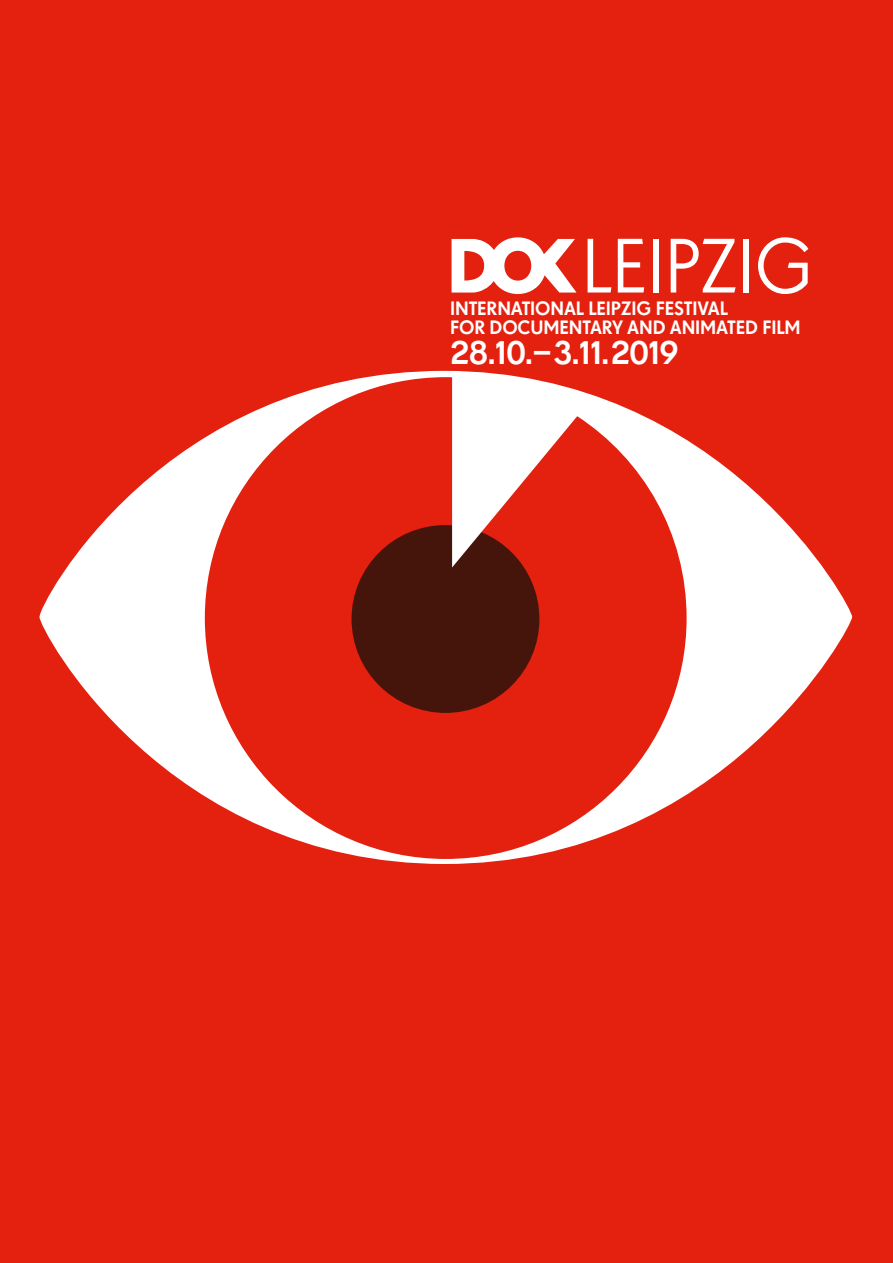
<style>
.page{position:relative;width:893px;height:1263px;background:#e4200e}
.page>*{position:absolute;margin:0;border:0;box-sizing:border-box;transform-origin:0 0}
.t1{font:74.55px "Super Grotesk B CE";letter-spacing:-.02em;color:#fff}
.t2{font:500 33.6px "Super Grotesk B CE";letter-spacing:-.035em;color:#fff}
.t3{font:500 18.75px/18.8px "Super Grotesk B CE";letter-spacing:-.01em;color:#fff}
</style>
<div class="page">
<svg style="left:39px;top:371px;width:813px;height:493px"></svg>
<svg style="left:452px;top:237px;width:124px;height:57px"></svg>
<h1 class="t1" style="left:581px;top:224px;width:234px">LEIPZIG</h1>
<p class="t3" style="left:450px;top:299px;width:352px">INTERNATIONAL LEIPZIG FESTIVAL<br>FOR DOCUMENTARY AND ANIMATED FILM</p>
<h2 class="t2" style="left:450px;top:332px;width:230px">28.10.–3.11.2019</h2>
</div>
